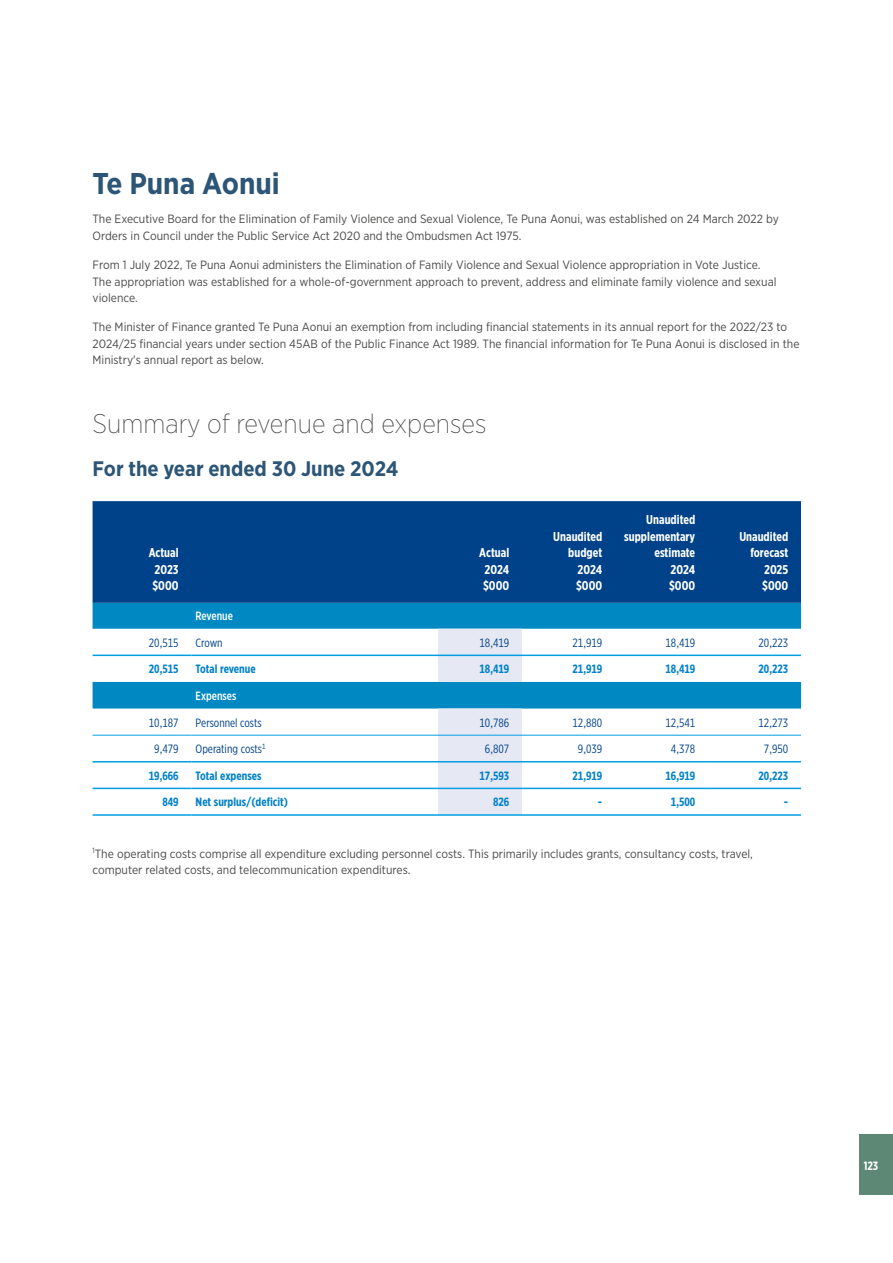
<style>
.page{position:relative;width:893px;height:1263px;background:#fff}
.page>*{position:absolute;margin:0;border:0;box-sizing:border-box;transform-origin:0 0}
.t1{font:700 30px "Gotham Narrow";color:#2c5576}
.t2{font:200 27px "Gotham Narrow";color:#4a4a49}
.t3{font:700 21px "Gotham Narrow";color:#2c5576}
.t4{font:700 12.75px/16.5px "Gotham X Narrow";color:#fff;text-align:right}
.t5{font:12px/16.5px "Gotham Narrow";color:#4a4a49}
.t6{font:12px "Gotham X Narrow";color:#004289}
.t7{font:700 12px "Gotham X Narrow";color:#0081c9}
.t8{font:500 12px "Gotham X Narrow";color:#fff}
.t9{font:700 12px "Gotham X Narrow";color:#fff}
.s1{font-family:"Gotham Narrow";font-size:13.5px}
</style>
<div class="page">
<div style="left:859px;top:1134px;width:34px;height:61px;background:#5c8875"></div>
<div style="left:93px;top:501px;width:708px;height:102px;background:#004289"></div>
<svg style="left:93px;top:603px;width:615px;height:105px;fill:#0088c2"></svg>
<svg style="left:708px;top:603px;width:93px;height:105px"></svg>
<svg style="left:438px;top:629px;width:84px;height:185px;background:#c2d9ec"></svg>
<hr style="left:93px;top:655px;width:98px;height:1px;background:#009fe3">
<hr style="left:191px;top:655px;width:247px;height:1px;background:#009fe3">
<hr style="left:438px;top:655px;width:84px;height:1px;background:#009fe3">
<hr style="left:522px;top:655px;width:93px;height:1px;background:#009fe3">
<hr style="left:615px;top:655px;width:93px;height:1px;background:#009fe3">
<hr style="left:708px;top:655px;width:93px;height:1px;background:#009fe3">
<hr style="left:93px;top:761px;width:98px;height:1px;background:#009fe3">
<hr style="left:191px;top:761px;width:247px;height:1px;background:#009fe3">
<hr style="left:438px;top:761px;width:84px;height:1px;background:#009fe3">
<hr style="left:522px;top:761px;width:93px;height:1px;background:#009fe3">
<hr style="left:615px;top:761px;width:93px;height:1px;background:#009fe3">
<hr style="left:708px;top:761px;width:93px;height:1px;background:#009fe3">
<hr style="left:93px;top:788px;width:98px;height:1px;background:#009fe3">
<hr style="left:191px;top:788px;width:247px;height:1px;background:#009fe3">
<hr style="left:438px;top:788px;width:84px;height:1px;background:#009fe3">
<hr style="left:522px;top:788px;width:93px;height:1px;background:#009fe3">
<hr style="left:615px;top:788px;width:93px;height:1px;background:#009fe3">
<hr style="left:708px;top:788px;width:93px;height:1px;background:#009fe3">
<hr style="left:93px;top:814px;width:98px;height:2px;background:#009fe3">
<hr style="left:191px;top:814px;width:247px;height:2px;background:#009fe3">
<hr style="left:438px;top:814px;width:84px;height:2px;background:#009fe3">
<hr style="left:522px;top:814px;width:93px;height:2px;background:#009fe3">
<hr style="left:615px;top:814px;width:93px;height:2px;background:#009fe3">
<hr style="left:708px;top:814px;width:93px;height:2px;background:#009fe3">
<hr style="left:191px;top:735px;width:247px;height:1px;background:#009fe3">
<hr style="left:93px;top:735px;width:98px;height:1px;background:#009fe3">
<hr style="left:438px;top:735px;width:84px;height:1px;background:#009fe3">
<hr style="left:522px;top:735px;width:93px;height:1px;background:#009fe3">
<hr style="left:615px;top:735px;width:93px;height:1px;background:#009fe3">
<hr style="left:708px;top:735px;width:93px;height:1px;background:#009fe3">
<h1 class="t1" style="left:93px;top:164px;width:189px">Te Puna Aonui</h1>
<p class="t5" style="left:93px;top:211px;width:688px">The Executive Board for the Elimination of Family Violence and Sexual Violence, Te Puna Aonui, was established on 24 March 2022 by<br>Orders in Council under the Public Service Act 2020 and the Ombudsmen Act 1975.</p>
<p class="t5" style="left:93px;top:256px;width:685px">From 1 July 2022, Te Puna Aonui administers the Elimination of Family Violence and Sexual Violence appropriation in Vote Justice.<br>The appropriation was established for a whole-of-government approach to prevent, address and eliminate family violence and sexual violence.</p>
<p class="t5" style="left:93px;top:319px;width:708px">The Minister of Finance granted Te Puna Aonui an exemption from including financial statements in its annual report for the 2022/23 to<br>2024/25 financial years under section 45AB of the Public Finance Act 1989. The financial information for Te Puna Aonui is disclosed in the<br>Ministry's annual report as below.</p>
<h2 class="t2" style="left:93px;top:408px;width:395px">Summary of revenue and expenses</h2>
<h3 class="t3" style="left:93px;top:455px;width:307px">For the year ended 30 June 2024</h3>
<p class="t4" style="left:149px;top:544px;width:31px;text-align:justify">Actual 2023 $000</p>
<p class="t4" style="left:479px;top:544px;width:31px;text-align:justify">Actual 2024 $000</p>
<p class="t8" style="left:196px;top:609px;width:39px">Revenue</p>
<p class="t4" style="left:553px;top:528px;width:50px">Unaudited budget<br>2024 $000</p>
<p class="t4" style="left:624px;top:511px;width:73px">Unaudited supplementary estimate<br>2024<br>$000</p>
<p class="t4" style="left:739px;top:528px;width:50px">Unaudited forecast<br>2025 $000</p>
<p class="t6" style="left:149px;top:635px;width:31px">20,515</p>
<p class="t6" style="left:196px;top:635px;width:29px">Crown</p>
<p class="t6" style="left:479px;top:635px;width:31px">18,419</p>
<p class="t6" style="left:572px;top:635px;width:31px">21,919</p>
<p class="t6" style="left:665px;top:635px;width:31px">18,419</p>
<p class="t6" style="left:758px;top:635px;width:31px">20,223</p>
<p class="t7" style="left:149px;top:662px;width:31px">20,515</p>
<p class="t7" style="left:196px;top:662px;width:62px">Total revenue</p>
<p class="t7" style="left:479px;top:662px;width:31px">18,419</p>
<p class="t7" style="left:572px;top:662px;width:31px">21,919</p>
<p class="t7" style="left:665px;top:662px;width:31px">18,419</p>
<p class="t7" style="left:758px;top:662px;width:31px">20,223</p>
<p class="t8" style="left:196px;top:688px;width:42px">Expenses</p>
<p class="t6" style="left:149px;top:715px;width:31px">10,187</p>
<p class="t6" style="left:196px;top:715px;width:68px">Personnel costs</p>
<p class="t6" style="left:479px;top:715px;width:31px">10,786</p>
<p class="t6" style="left:572px;top:715px;width:31px">12,880</p>
<p class="t6" style="left:665px;top:715px;width:31px">12,541</p>
<p class="t6" style="left:758px;top:715px;width:31px">12,273</p>
<p class="t6" style="left:154px;top:742px;width:26px">9,479</p>
<p class="t6" style="left:196px;top:742px;width:71px">Operating costs<sup>1</sup></p>
<p class="t6" style="left:485px;top:742px;width:26px">6,807</p>
<p class="t6" style="left:578px;top:742px;width:26px">9,039</p>
<p class="t6" style="left:671px;top:742px;width:26px">4,378</p>
<p class="t6" style="left:764px;top:742px;width:26px">7,950</p>
<p class="t7" style="left:149px;top:768px;width:31px">19,666</p>
<p class="t7" style="left:196px;top:768px;width:67px">Total expenses</p>
<p class="t7" style="left:479px;top:768px;width:31px">17,593</p>
<p class="t7" style="left:572px;top:768px;width:31px">21,919</p>
<p class="t7" style="left:665px;top:768px;width:31px">16,919</p>
<p class="t7" style="left:758px;top:768px;width:31px">20,223</p>
<p class="t7" style="left:162px;top:795px;width:18px">849</p>
<p class="t7" style="left:196px;top:795px;width:94px">Net surplus/(deficit)</p>
<p class="t7" style="left:493px;top:795px;width:18px">826</p>
<p class="t7" style="left:598px;top:795px;width:6px">-</p>
<p class="t7" style="left:671px;top:795px;width:26px">1,500</p>
<p class="t7" style="left:784px;top:795px;width:6px">-</p>
<p class="t5" style="left:93px;top:845px;width:662px"><sup>1</sup>The operating costs comprise all expenditure excluding personnel costs. This primarily includes grants, consultancy costs, travel, computer related costs, and telecommunication expenditures.</p>
<p class="t9" style="left:864px;top:1159px;width:22px">123<span class="s1">123</span></p>
</div>
